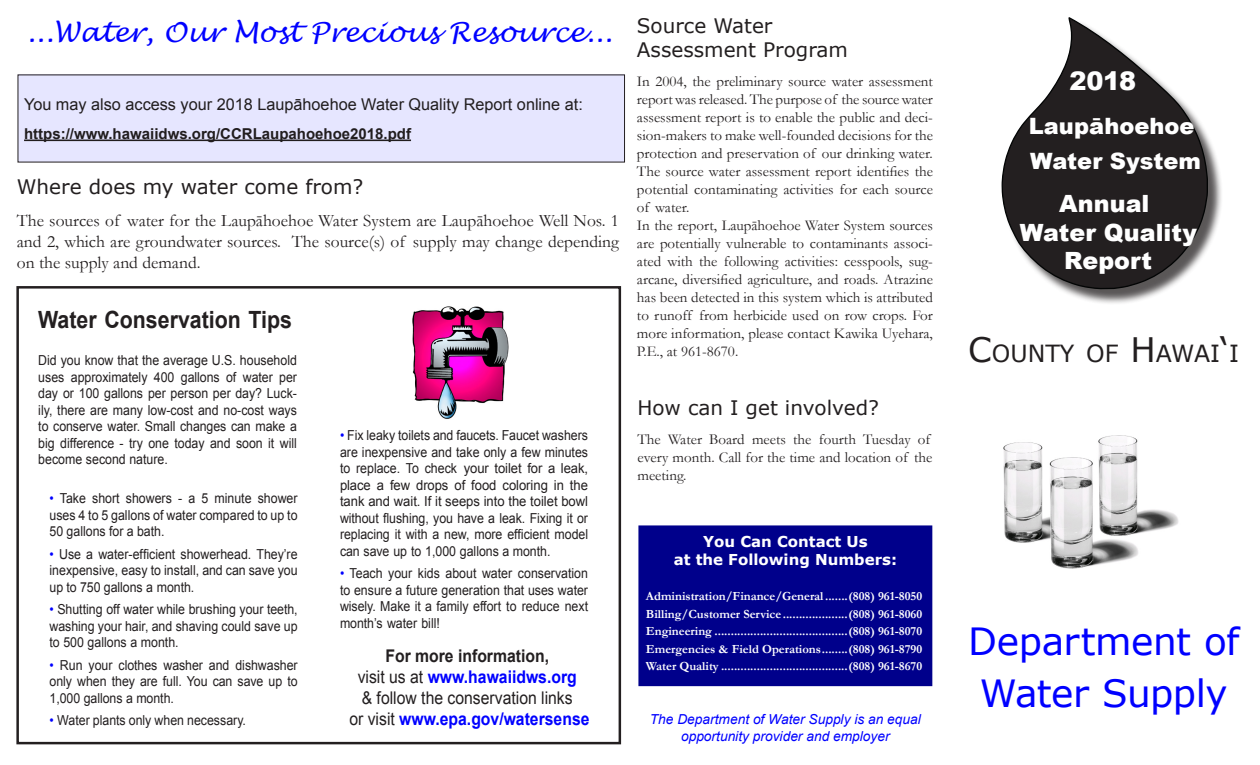
<style>
.page{position:relative;width:1260px;height:765px;background:#fff}
.page>*{position:absolute;margin:0;border:0;box-sizing:border-box;transform-origin:0 0}
.t1{font:37.5px "Verdana";letter-spacing:-.015em;color:#00f}
.t2{font:italic 27.5px "Lucida Handwriting";color:#00f}
.t3{font:900 25.62px "Arial";color:#fff}
.t4{font:900 23.75px "Arial";color:#fff}
.t5{font:700 23.75px "Arial";color:#231f20;scale:.9 1}
.t6{font:23.62px "Verdana";color:#231f20}
.t7{font:900 22.5px "Arial";color:#fff}
.t8{font:20px "Verdana";color:#231f20}
.t9{font:17.5px/21px "Garamond";color:#231f20;text-align:justify}
.Body_Text{font:700 17.5px "Arial";color:#00f;scale:.9 1}
.Body_Text-2{font:17.5px "Arial";color:#231f20;scale:.9 1}
.Body_Text-3{font:700 17.5px "Arial";color:#231f20;scale:.9 1}
.t10{font:16.25px "Arial";color:#211d1e}
.t11{font:15px/18px "Garamond";color:#231f20;text-align:justify}
.t12{font:700 15px "Arial";color:#211d1e}
.t13{font:700 15px "Verdana";color:#fff}
.Body_Text-4{font:13.75px/16.5px "Arial";color:#231f20;text-align:justify;scale:.9 1}
.t14{font:italic 13.75px/16.5px "Arial";color:#00f;text-align:center}
.t15{font:700 12.5px "Garamond";color:#fff}
.s1{color:#00f}
.s2{font-weight:400;color:#231f20}
.s3{font-size:33.75px}
</style>
<div class="page">
<div style="left:1004px;top:20px;width:220px;height:284px;background:#231f20;opacity:.75"></div>
<svg style="left:1001px;top:17px;width:208px;height:272px"></svg>
<img style="left:1004px;top:436px;width:175px;height:132px">
<div style="left:18px;top:75px;width:607px;height:87px;background:#e6e6ff"></div>
<hr style="left:24px;top:140px;width:387px;height:1px;background:#211d1e">
<img style="left:412px;top:306px;width:97px;height:113px">
<div style="left:16px;top:286px;width:605px;height:458px;border:2px solid #231f20"></div>
<div style="left:639px;top:526px;width:293px;height:160px;background:#00008b"></div>
<div style="left:638px;top:525px;width:294px;height:161px;border:1px solid #00008b"></div>
<p class="t2" style="left:26px;top:16px;width:587px">...Water, Our Most Precious Resource...</p>
<p class="t10" style="left:24px;top:94px;width:560px">You may also access your 2018 Laupāhoehoe Water Quality Report online at:</p>
<p class="t12" style="left:24px;top:123px;width:388px">https://www.hawaiidws.org/CCRLaupahoehoe2018.pdf</p>
<p class="t8" style="left:17px;top:173px;width:348px">Where does my water come from?</p>
<p class="t9" style="left:17px;top:210px;width:604px">The sources of water for the Laupāhoehoe Water System are Laupāhoehoe Well Nos. 1 and 2, which are groundwater sources. The source(s) of supply may change depending on the supply and demand.</p>
<p class="t5" style="left:38px;top:304px;width:284px">Water Conservation Tips</p>
<p class="Body_Text-4" style="left:38px;top:353px;width:289px">Did you know that the average U.S. household uses approximately 400 gallons of water per day or 100 gallons per person per day? Luck&shy;ily, there are many low-cost and no-cost ways to conserve water. Small changes can make a big difference - try one today and soon it will become second nature.</p>
<p class="Body_Text-4" style="left:50px;top:490px;width:277px"><span class="s1">•</span> Take short showers - a 5 minute shower uses 4 to 5 gallons of water compared to up to 50 gallons for a bath.</p>
<p class="Body_Text-4" style="left:50px;top:546px;width:277px"><span class="s1">•</span> Use a water-efficient showerhead. They’re inexpensive, easy to install, and can save you up to 750 gallons a month.</p>
<p class="Body_Text-4" style="left:50px;top:601px;width:277px"><span class="s1">•</span> Shutting off water while brushing your teeth, washing your hair, and shaving could save up to 500 gallons a month.</p>
<p class="Body_Text-4" style="left:50px;top:657px;width:277px"><span class="s1">•</span> Run your clothes washer and dishwasher only when they are full. You can save up to 1,000 gallons a month.</p>
<p class="Body_Text-4" style="left:50px;top:712px;width:220px"><span class="s1">•</span> Water plants only when necessary.</p>
<p class="Body_Text-4" style="left:340px;top:427px;width:277px"><span class="s1">•</span> Fix leaky toilets and faucets. Faucet washers are inexpensive and take only a few minutes to replace. To check your toilet for a leak, place a few drops of food coloring in the tank and wait. If it seeps into the toilet bowl without flushing, you have a leak. Fixing it or replacing it with a new, more efficient model can save up to 1,000 gallons a month.</p>
<p class="Body_Text-4" style="left:340px;top:565px;width:277px"><span class="s1">•</span> Teach your kids about water conservation to ensure a future generation that uses water wisely. Make it a family effort to reduce next month’s water bill!</p>
<p class="Body_Text-3" style="left:385px;top:644px;width:183px">For more information,</p>
<p class="Body_Text" style="left:358px;top:665px;width:245px"><span class="s2">visit us at</span> www.hawaiidws.org</p>
<p class="Body_Text-2" style="left:362px;top:686px;width:236px">&amp; follow the conservation links</p>
<p class="Body_Text" style="left:349px;top:707px;width:268px"><span class="s2">or visit</span> www.epa.gov/watersense</p>
<p class="t8" style="left:637px;top:12px;width:137px">Source Water</p>
<p class="t8" style="left:637px;top:36px;width:213px">Assessment Program</p>
<p class="t11" style="left:637px;top:72px;width:298px">In 2004, the preliminary source water assessment report was released. The purpose of the source water assessment report is to enable the public and deci&shy;sion-makers to make well-founded decisions for the protection and preservation of our drinking water.<br>The source water assessment report identifies the potential contaminating activities for each source of water.</p>
<p class="t11" style="left:637px;top:216px;width:298px">In the report, Laupāhoehoe Water System sources are potentially vulnerable to contaminants associ&shy;ated with the following activities: cesspools, sug&shy;arcane, diversified agriculture, and roads. Atrazine has been detected in this system which is attributed to runoff from herbicide used on row crops. For more information, please contact Kawika Uyehara, P.E., at 961-8670.</p>
<p class="t8" style="left:638px;top:394px;width:243px">How can I get involved?</p>
<p class="t11" style="left:638px;top:430px;width:296px;text-align:left">The Water Board meets the fourth Tuesday of every month. Call for the time and location of the meeting.</p>
<p class="t13" style="left:703px;top:531px;width:166px">You Can Contact Us</p>
<p class="t13" style="left:674px;top:549px;width:225px">at the Following Numbers:</p>
<p class="t15" style="left:646px;top:588px;width:278px">Administration/Finance/General.......(808) 961-8050</p>
<p class="t15" style="left:646px;top:605px;width:278px">Billing/Customer Service ....................(808) 961-8060</p>
<p class="t15" style="left:646px;top:623px;width:278px">Engineering .........................................(808) 961-8070</p>
<p class="t15" style="left:646px;top:640px;width:278px">Emergencies &amp; Field Operations........(808) 961-8790</p>
<p class="t15" style="left:646px;top:658px;width:278px">Water Quality .......................................(808) 961-8670</p>
<p class="t14" style="left:650px;top:711px;width:273px">The Department of Water Supply is an equal opportunity provider and employer</p>
<p class="t3" style="left:1069px;top:62px;width:68px">2018</p>
<p class="t7" style="left:1029px;top:109px;width:167px">Laupāhoehoe</p>
<p class="t7" style="left:1030px;top:144px;width:172px">Water System</p>
<p class="t4" style="left:1059px;top:187px;width:92px">Annual</p>
<p class="t4" style="left:1020px;top:215px;width:179px">Water Quality</p>
<p class="t4" style="left:1064px;top:244px;width:89px">Report</p>
<p class="t6" style="left:968px;top:337px;width:272px"><span class="s3">C</span>OUNTY OF <span class="s3">H</span>AWAI<span class="s3">‘</span>I</p>
<p class="t1" style="left:968px;top:616px;width:273px">Department of</p>
<p class="t1" style="left:980px;top:668px;width:249px">Water Supply</p>
</div>
